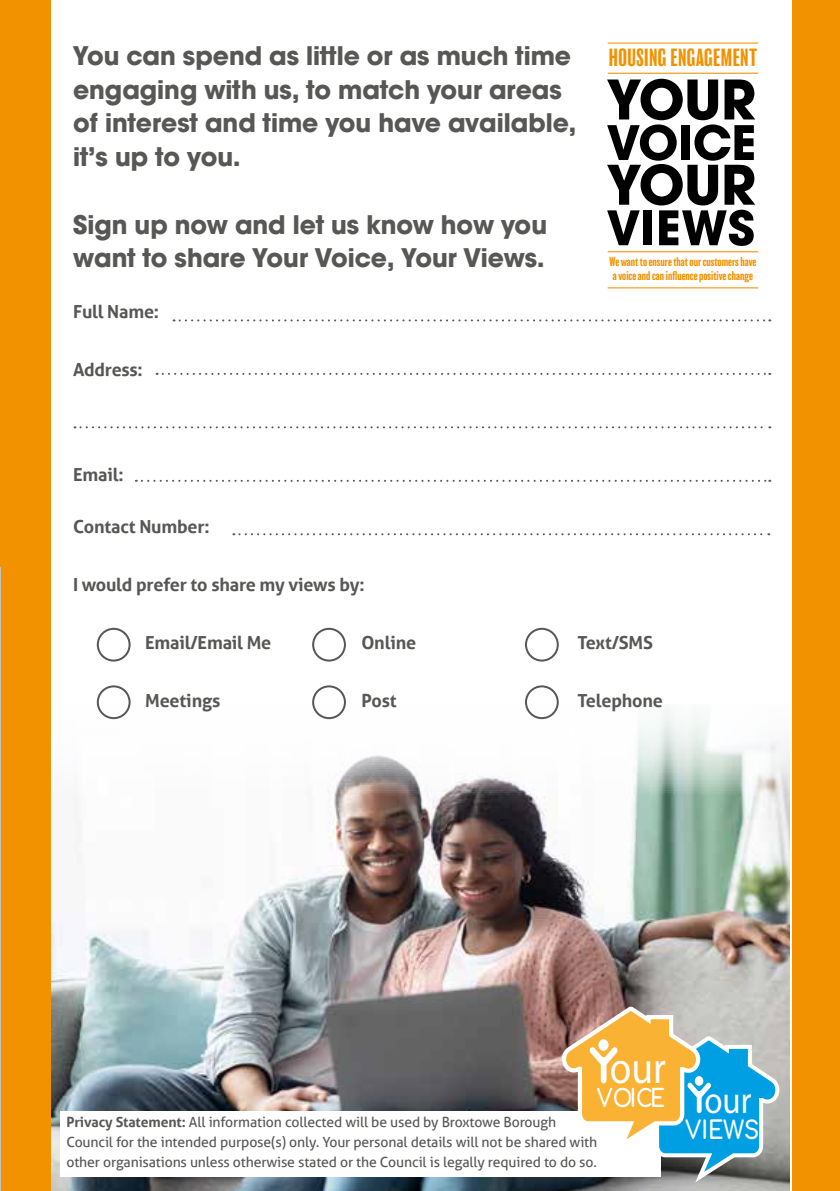
<style>
.page{position:relative;width:840px;height:1191px;background:#fff}
.page>*{position:absolute;margin:0;border:0;box-sizing:border-box;transform-origin:0 0}
.t1{font:700 59.8px "Avant Garde Md ITC";color:#000}
.t2{font:700 52.2px "Avant Garde Md ITC";letter-spacing:.01em;color:#000}
.t3{font:45px "Myriad Pro";color:#fff;scale:.87 1}
.t4{font:37.8px "Myriad Pro";color:#fff;scale:.87 1}
.t5{font:700 28px/33.6px "Avant Garde Md ITC";color:#575756}
.t6{font:25.2px "Comfortaa";color:#fff;scale:.87 1}
.t7{font:24.6px "Comfortaa";letter-spacing:-.06em;color:#fff;scale:.87 1}
.t8{font:condensed 22.8px "Balboa";letter-spacing:.02em;color:#f39200}
.t9{font:700 18px "Aller";letter-spacing:-.01em;color:#575756}
.t10{font:14px/20px "Aller";letter-spacing:-.01em;color:#575756}
.t11{font:condensed 11.6px/14px "Balboa";color:#f39200}
.s1{font-weight:700}
</style>
<div class="page">
<div style="left:0;top:0;width:839px;height:1191px;background:#f39200"></div>
<div style="left:51px;top:0;width:740px;height:1191px;background:#fff"></div>
<img style="left:51px;top:704px;width:738px;height:487px">
<hr style="left:0;top:567px;width:1px;height:624px;background:#c2c2c2">
<hr style="left:607px;top:43px;width:150px;height:1px;background:#f39200">
<hr style="left:607px;top:287px;width:150px;height:1px;background:#f39200">
<hr style="left:607px;top:73px;width:150px;height:1px;background:#f39200">
<hr style="left:607px;top:251px;width:150px;height:1px;background:#f39200">
<div style="left:61px;top:1111px;width:599px;height:65px;background:#fff"></div>
<svg style="left:173px;top:319px;width:596px;height:2px"></svg>
<svg style="left:156px;top:373px;width:613px;height:2px"></svg>
<svg style="left:74px;top:426px;width:695px;height:2px"></svg>
<svg style="left:136px;top:480px;width:633px;height:2px"></svg>
<svg style="left:233px;top:533px;width:535px;height:2px"></svg>
<div style="left:312px;top:685px;width:34px;height:34px;border:2px solid #575756;border-radius:50%"></div>
<div style="left:312px;top:628px;width:34px;height:33px;border:2px solid #575756;border-radius:50%"></div>
<div style="left:524px;top:685px;width:34px;height:34px;border:2px solid #575756;border-radius:50%"></div>
<div style="left:524px;top:628px;width:34px;height:33px;border:2px solid #575756;border-radius:50%"></div>
<div style="left:97px;top:685px;width:33px;height:34px;border:2px solid #575756;border-radius:50%"></div>
<div style="left:97px;top:628px;width:33px;height:33px;border:2px solid #575756;border-radius:50%"></div>
<svg style="left:558px;top:1002px;width:221px;height:185px"></svg>
<div style="left:600px;top:1058px;width:6px;height:25px;background:#fff;border-radius:3px"></div>
<div style="left:598px;top:1039px;width:10px;height:11px;background:#fff;border-radius:50%"></div>
<p class="t5" style="left:73px;top:39px;width:504px">You can spend as little or as much time engaging with us, to match your areas of interest and time you have available, it’s up to you.</p>
<p class="t5" style="left:73px;top:207px;width:475px">Sign up now and let us know how you want to share Your Voice, Your Views.</p>
<p class="t9" style="left:73px;top:300px;width:87px">Full Name:</p>
<p class="t9" style="left:73px;top:358px;width:71px">Address:</p>
<p class="t8" style="left:608px;top:46px;width:150px">HOUSING ENGAGEMENT</p>
<p class="t1" style="left:607px;top:63px;width:150px">YOUR</p>
<p class="t2" style="left:607px;top:111px;width:150px">VOICE</p>
<p class="t1" style="left:607px;top:148px;width:150px">YOUR</p>
<p class="t2" style="left:607px;top:196px;width:149px">VIEWS</p>
<p class="t11" style="left:609px;top:255px;width:148px">We want to ensure that our customers have a voice and can influence positive change</p>
<p class="t9" style="left:73px;top:463px;width:52px">Email:</p>
<p class="t9" style="left:73px;top:515px;width:138px">Contact Number:</p>
<p class="t9" style="left:73px;top:573px;width:293px">I would prefer to share my views by:</p>
<p class="t9" style="left:145px;top:631px;width:128px">Email/Email Me</p>
<p class="t9" style="left:361px;top:631px;width:56px">Online</p>
<p class="t9" style="left:577px;top:631px;width:77px">Text/SMS</p>
<p class="t9" style="left:145px;top:689px;width:77px">Meetings</p>
<p class="t9" style="left:361px;top:689px;width:37px">Post</p>
<p class="t9" style="left:577px;top:689px;width:87px">Telephone</p>
<h3 class="t3" style="left:609px;top:1040px;width:66px">our</h3>
<h3 class="t7" style="left:596px;top:1076px;width:80px">VOICE</h3>
<h3 class="t4" style="left:704px;top:1077px;width:56px">our</h3>
<p class="t10" style="left:66px;top:1112px;width:532px"><span class="s1">Privacy Statement:</span> All information collected will be used by Broxtowe Borough<br>Council for the intended purpose(s) only. Your personal details will not be shared with other organisations unless otherwise stated or the Council is legally required to do so.</p>
<h3 class="t6" style="left:684px;top:1107px;width:86px">VIEWS</h3>
</div>
